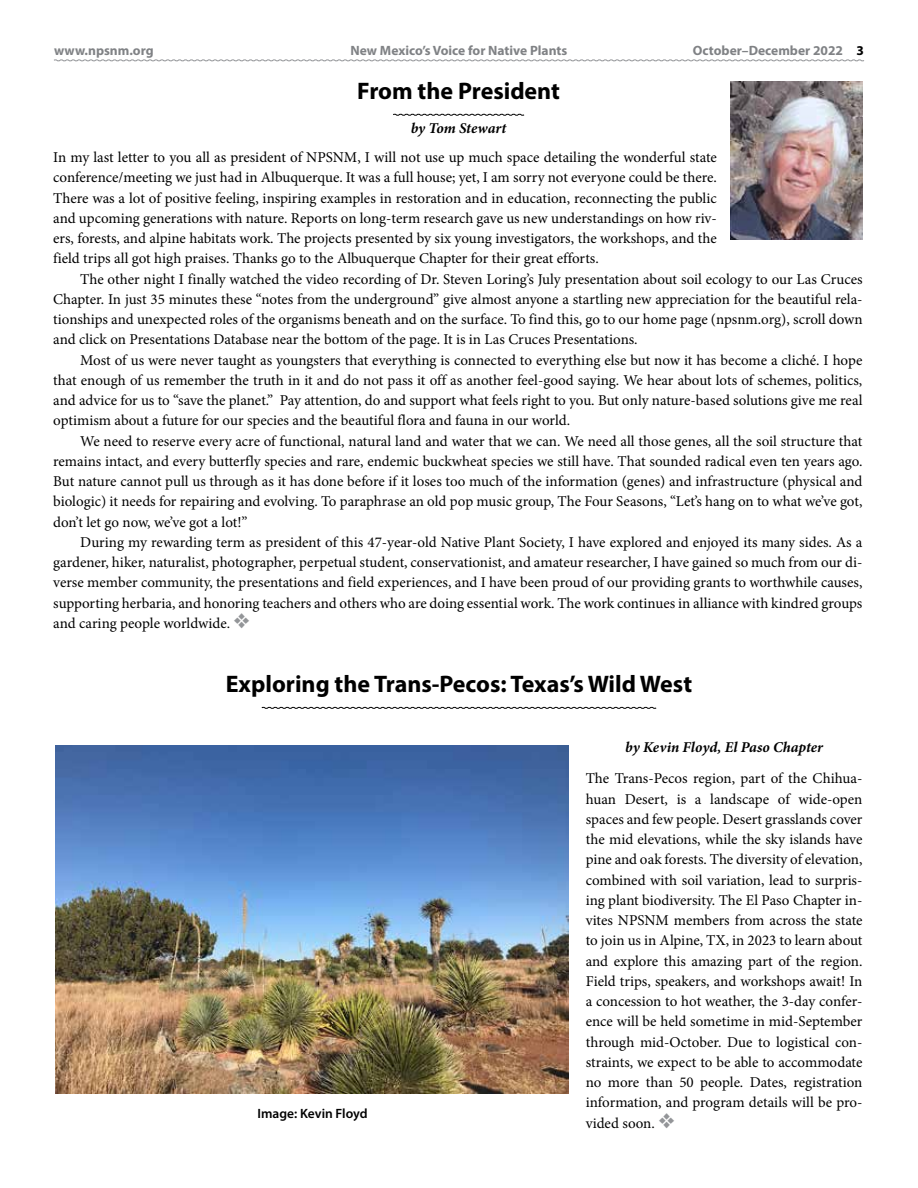
<style>
.page{position:relative;width:918px;height:1188px;background:#fff}
.page>*{position:absolute;margin:0;border:0;box-sizing:border-box;transform-origin:0 0}
.t1{font:700 24px "Myriad Pro";color:#000}
.t2{font:15px/20.2px "Minion Pro";letter-spacing:-.005em;color:#000;text-align:justify}
.t3{font:italic 700 15px "Minion Pro";letter-spacing:-.005em;color:#000}
.t4{font:700 13.5px "Myriad Pro";color:#808285}
.t5{font:600 13.5px "Myriad Pro";color:#000}
.s1{color:#000}
.s2{color:#939598}
</style>
<div class="page">
<img style="left:730px;top:81px;width:133px;height:158px">
<svg style="left:393px;top:113px;width:132px;height:3px"></svg>
<svg style="left:261px;top:707px;width:396px;height:2px"></svg>
<img style="left:56px;top:745px;width:512px;height:349px">
<svg style="left:54px;top:59px;width:810px;height:3px"></svg>
<p class="t4" style="left:54px;top:42px;width:101px">www.npsnm.org</p>
<p class="t4" style="left:351px;top:42px;width:218px">New Mexico’s Voice for Native Plants</p>
<p class="t4" style="left:693px;top:42px;width:173px">October–December 2022 <span class="s1">3</span></p>
<h1 class="t1" style="left:357px;top:75px;width:204px">From the President</h1>
<p class="t3" style="left:411px;top:118px;width:97px">by Tom Stewart</p>
<p class="t2" style="left:53px;top:147px;width:665px">In my last letter to you all as president of NPSNM, I will not use up much space detailing the wonderful state conference/meeting we just had in Albuquerque. It was a full house; yet, I am sorry not everyone could be there.<br>There was a lot of positive feeling, inspiring examples in restoration and in education, reconnecting the public and upcoming generations with nature. Reports on long-term research gave us new understandings on how riv&shy;ers, forests, and alpine habitats work. The projects presented by six young investigators, the workshops, and the field trips all got high praises. Thanks go to the Albuquerque Chapter for their great efforts.</p>
<p class="t2" style="left:53px;top:269px;width:811px;text-indent:27px">The other night I finally watched the video recording of Dr. Steven Loring’s July presentation about soil ecology to our Las Cruces Chapter. In just 35 minutes these “notes from the underground” give almost anyone a startling new appreciation for the beautiful rela&shy;tionships and unexpected roles of the organisms beneath and on the surface. To find this, go to our home page (npsnm.org), scroll down and click on Presentations Database near the bottom of the page. It is in Las Cruces Presentations.</p>
<p class="t2" style="left:53px;top:350px;width:811px;text-indent:27px">Most of us were never taught as youngsters that everything is connected to everything else but now it has become a cliché. I hope that enough of us remember the truth in it and do not pass it off as another feel-good saying. We hear about lots of schemes, politics, and advice for us to “save the planet.” Pay attention, do and support what feels right to you. But only nature-based solutions give me real optimism about a future for our species and the beautiful flora and fauna in our world.</p>
<p class="t2" style="left:53px;top:431px;width:811px;text-indent:27px">We need to reserve every acre of functional, natural land and water that we can. We need all those genes, all the soil structure that remains intact, and every butterfly species and rare, endemic buckwheat species we still have. That sounded radical even ten years ago.<br>But nature cannot pull us through as it has done before if it loses too much of the information (genes) and infrastructure (physical and biologic) it needs for repairing and evolving. To paraphrase an old pop music group, The Four Seasons, “Let’s hang on to what we’ve got, don’t let go now, we’ve got a lot!”</p>
<p class="t2" style="left:53px;top:532px;width:811px;text-indent:27px">During my rewarding term as president of this 47-year-old Native Plant Society, I have explored and enjoyed its many sides. As a gardener, hiker, naturalist, photographer, perpetual student, conservationist, and amateur researcher, I have gained so much from our di&shy;verse member community, the presentations and field experiences, and I have been proud of our providing grants to worthwhile causes, supporting herbaria, and honoring teachers and others who are doing essential work. The work continues in alliance with kindred groups and caring people worldwide. <span class="s2">❖</span></p>
<h1 class="t1" style="left:226px;top:668px;width:468px">Exploring the Trans-Pecos: Texas’s Wild West</h1>
<p class="t5" style="left:258px;top:1104px;width:112px">Image: Kevin Floyd</p>
<p class="t3" style="left:625px;top:736px;width:199px">by Kevin Floyd, El Paso Chapter</p>
<p class="t2" style="left:586px;top:769px;width:278px">The Trans-Pecos region, part of the Chihua&shy;huan Desert, is a landscape of wide-open spaces and few people. Desert grasslands cover the mid elevations, while the sky islands have pine and oak forests. The diversity of elevation, combined with soil variation, lead to surpris&shy;ing plant biodiversity. The El Paso Chapter in&shy;vites NPSNM members from across the state to join us in Alpine, TX, in 2023 to learn about and explore this amazing part of the region.<br>Field trips, speakers, and workshops await! In a concession to hot weather, the 3-day confer&shy;ence will be held sometime in mid-September through mid-October. Due to logistical con&shy;straints, we expect to be able to accommodate no more than 50 people. Dates, registration information, and program details will be pro&shy;vided soon. <span class="s2">❖</span></p>
</div>
